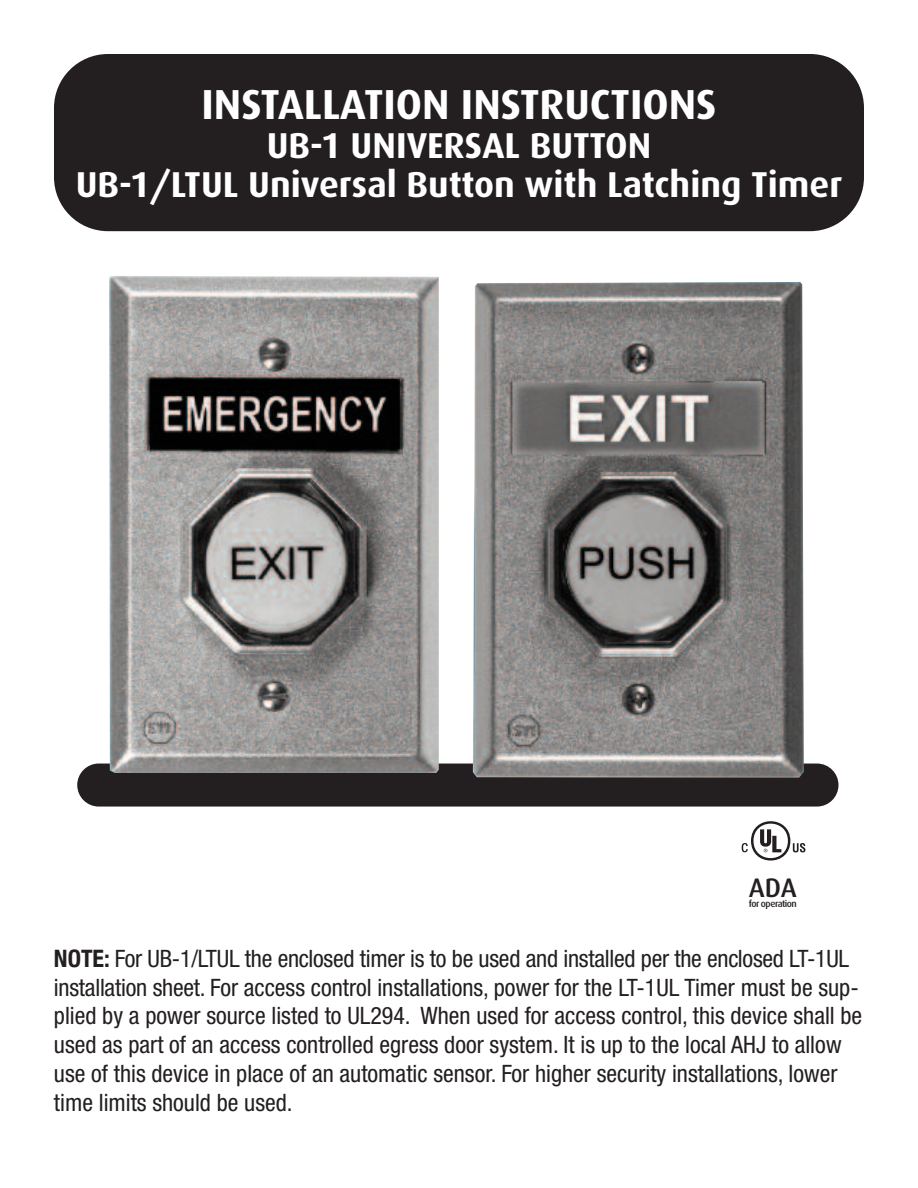
<style>
.page{position:relative;width:918px;height:1188px;background:#fff}
.page>*{position:absolute;margin:0;border:0;box-sizing:border-box;transform-origin:0 0}
.t1{font:700 42px "Dax";color:#fff}
.t2{font:700 36px/39px "Dax";color:#fff;text-align:center}
.t3{font:500 27px "Dax";color:#231f20}
.t4{font:condensed 24px/28.8px "Helvetica Neue";color:#231f20}
.t5{font:500 9.6px "Dax";letter-spacing:-.05em;color:#231f20}
.s1{font-weight:700}
</style>
<div class="page">
<div style="left:77px;top:764px;width:761px;height:43px;background:#231f20;border-radius:22px"></div>
<div style="left:54px;top:54px;width:810px;height:177px;background:#231f20;border-radius:54px"></div>
<img style="left:109px;top:276px;width:330px;height:497px">
<img style="left:473px;top:282px;width:331px;height:496px">
<svg style="left:742px;top:821px;width:63px;height:40px"></svg>
<h1 class="t1" style="left:202px;top:86px;width:517px">INSTALLATION INSTRUCTIONS</h1>
<h2 class="t2" style="left:76px;top:128px;width:768px">UB-1 UNIVERSAL BUTTON<br>UB-1/LTUL Universal Button with Latching Timer</h2>
<p class="t3" style="left:749px;top:875px;width:50px">ADA</p>
<p class="t5" style="left:749px;top:899px;width:50px">for operation</p>
<p class="t4" style="left:54px;top:946px;width:810px"><span class="s1">NOTE:</span> For UB-1/LTUL the enclosed timer is to be used and installed per the enclosed LT-1UL installation sheet. For access control installations, power for the LT-1UL Timer must be sup&shy;plied by a power source listed to UL294. When used for access control, this device shall be used as part of an access controlled egress door system. It is up to the local AHJ to allow use of this device in place of an automatic sensor. For higher security installations, lower time limits should be used.</p>
</div>
